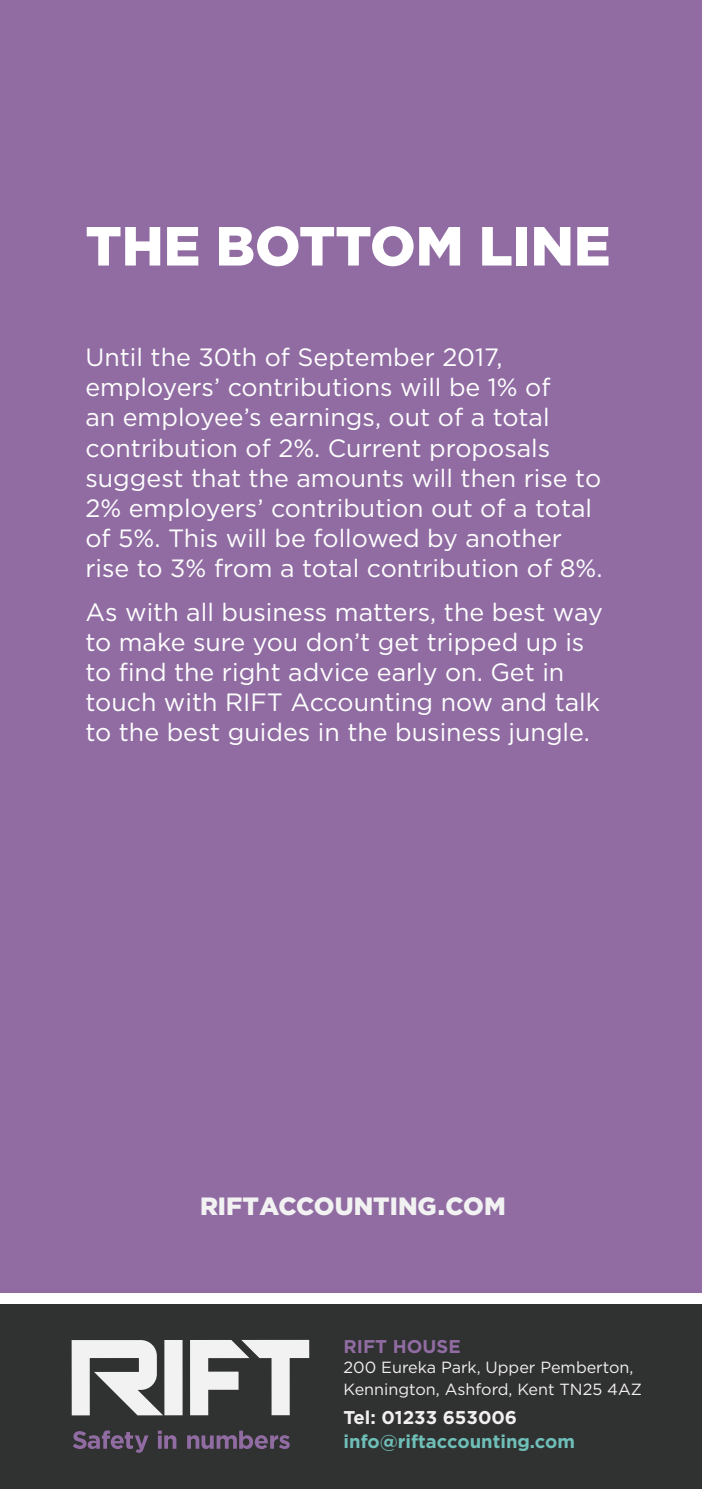
<style>
.page{position:relative;width:702px;height:1489px;background:#fff}
.page>*{position:absolute;margin:0;border:0;box-sizing:border-box;transform-origin:0 0}
.t1{font:900 55px "Gotham";color:#fff}
.t2{font:25px/30px "Gotham";color:#fff}
.t3{font:900 25px "Gotham";color:#f2f2f2}
.t4{font:700 18.5px "Gotham";color:#6fbfb9}
.t5{font:700 18.5px "Gotham";color:#f2efef}
.t6{font:700 18.5px "Gotham";color:#906ca2}
.t7{font:16.25px/22.2px "Gotham";color:#f2efef}
</style>
<div class="page">
<div style="left:0;top:0;width:702px;height:1292px;background:#906ca2"></div>
<div style="left:0;top:1304px;width:702px;height:184px;background:#303131"></div>
<svg style="left:72px;top:1340px;width:110px;height:75px"></svg>
<svg style="left:190px;top:1339px;width:119px;height:76px"></svg>
<svg style="left:73px;top:1430px;width:75px;height:22px"></svg>
<svg style="left:158px;top:1430px;width:18px;height:18px"></svg>
<svg style="left:187px;top:1430px;width:103px;height:18px"></svg>
<h1 class="t1" style="left:85px;top:214px;width:526px">THE BOTTOM LINE</h1>
<p class="t2" style="left:85px;top:342px;width:518px">Until the 30th of September 2017, employers’ contributions will be 1% of<br>an employee’s earnings, out of a total contribution of 2%. Current proposals suggest that the amounts will then rise to 2% employers’ contribution out of a total of 5%. This will be followed by another rise to 3% from a total contribution of 8%.</p>
<p class="t2" style="left:85px;top:596px;width:519px">As with all business matters, the best way to make sure you don’t get tripped up is to find the right advice early on. Get in touch with RIFT Accounting now and talk to the best guides in the business jungle.</p>
<p class="t3" style="left:200px;top:1191px;width:307px">RIFTACCOUNTING.COM</p>
<p class="t6" style="left:343px;top:1335px;width:119px">RIFT HOUSE</p>
<p class="t7" style="left:343px;top:1355px;width:300px">200 Eureka Park, Upper Pemberton,<br>Kennington, Ashford, Kent TN25 4AZ</p>
<p class="t5" style="left:343px;top:1406px;width:175px">Tel: 01233 653006</p>
<p class="t4" style="left:343px;top:1430px;width:233px">info@riftaccounting.com</p>
</div>
